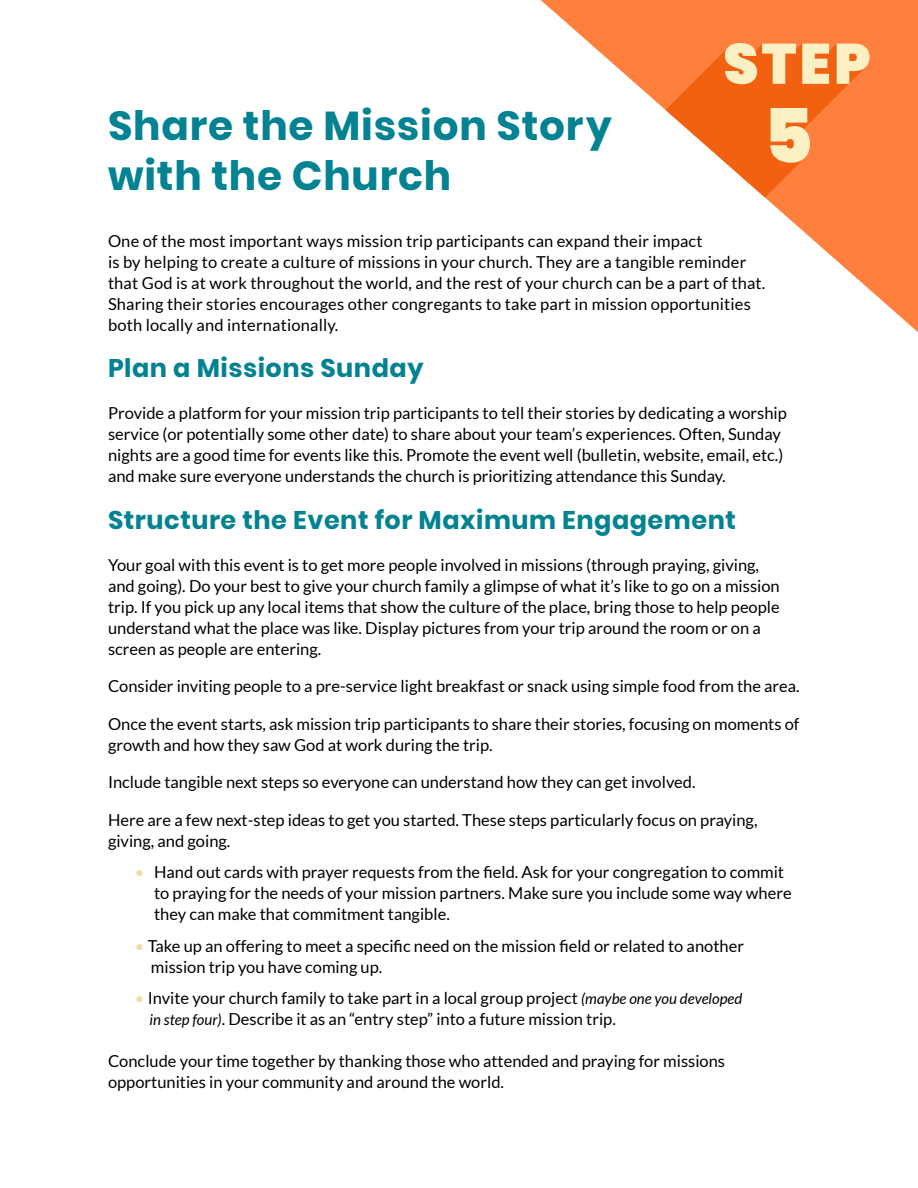
<style>
.page{position:relative;width:918px;height:1188px;background:#fff}
.page>*{position:absolute;margin:0;border:0;box-sizing:border-box;transform-origin:0 0}
.t1{font:700 40.5px/49.5px "Poppins";letter-spacing:.02em;color:#038291}
.t2{font:700 25.5px "Poppins";letter-spacing:.02em;color:#038291}
.t3{font:16.5px/21px "Lato";color:#000}
.s1{color:#f5dbab}
.s2{font-style:italic;font-size:15px}
</style>
<div class="page">
<svg style="left:541px;top:0;width:377px;height:332px"></svg>
<svg style="left:666px;top:43px;width:204px;height:154px;background:#f9975c"></svg>
<h1 class="t1" style="left:108px;top:101px;width:505px">Share the Mission Story with the Church</h1>
<p class="t3" style="left:108px;top:230px;width:659px">One of the most important ways mission trip participants can expand their impact<br>is by helping to create a culture of missions in your church. They are a tangible reminder that God is at work throughout the world, and the rest of your church can be a part of that.<br>Sharing their stories encourages other congregants to take part in mission opportunities both locally and internationally.</p>
<h2 class="t2" style="left:108px;top:353px;width:317px">Plan a Missions Sunday</h2>
<p class="t3" style="left:108px;top:402px;width:680px">Provide a platform for your mission trip participants to tell their stories by dedicating a worship service (or potentially some other date) to share about your team’s experiences. Often, Sunday nights are a good time for events like this. Promote the event well (bulletin, website, email, etc.) and make sure everyone understands the church is prioritizing attendance this Sunday.</p>
<h2 class="t2" style="left:108px;top:505px;width:629px">Structure the Event for Maximum Engagement</h2>
<p class="t3" style="left:108px;top:554px;width:673px">Your goal with this event is to get more people involved in missions (through praying, giving, and going). Do your best to give your church family a glimpse of what it’s like to go on a mission trip. If you pick up any local items that show the culture of the place, bring those to help people understand what the place was like. Display pictures from your trip around the room or on a screen as people are entering.</p>
<p class="t3" style="left:108px;top:676px;width:693px">Consider inviting people to a pre-service light breakfast or snack using simple food from the area.</p>
<p class="t3" style="left:108px;top:713px;width:693px">Once the event starts, ask mission trip participants to share their stories, focusing on moments of growth and how they saw God at work during the trip.</p>
<p class="t3" style="left:108px;top:772px;width:589px">Include tangible next steps so everyone can understand how they can get involved.</p>
<p class="t3" style="left:108px;top:809px;width:651px">Here are a few next-step ideas to get you started. These steps particularly focus on praying, giving, and going.</p>
<p class="t3" style="left:154px;top:862px;width:639px;text-indent:-19px"><span class="s1">•</span> Hand out cards with prayer requests from the field. Ask for your congregation to commit to praying for the needs of your mission partners. Make sure you include some way where they can make that commitment tangible.</p>
<p class="t3" style="left:151px;top:935px;width:595px;text-indent:-16px"><span class="s1">•</span> Take up an offering to meet a specific need on the mission field or related to another mission trip you have coming up.</p>
<p class="t3" style="left:149px;top:988px;width:594px;text-indent:-14px"><span class="s1">•</span> Invite your church family to take part in a local group project <span class="s2">(maybe one you developed in step four)</span>. Describe it as an “entry step” into a future mission trip.</p>
<p class="t3" style="left:108px;top:1050px;width:619px">Conclude your time together by thanking those who attended and praying for missions opportunities in your community and around the world.</p>
</div>
